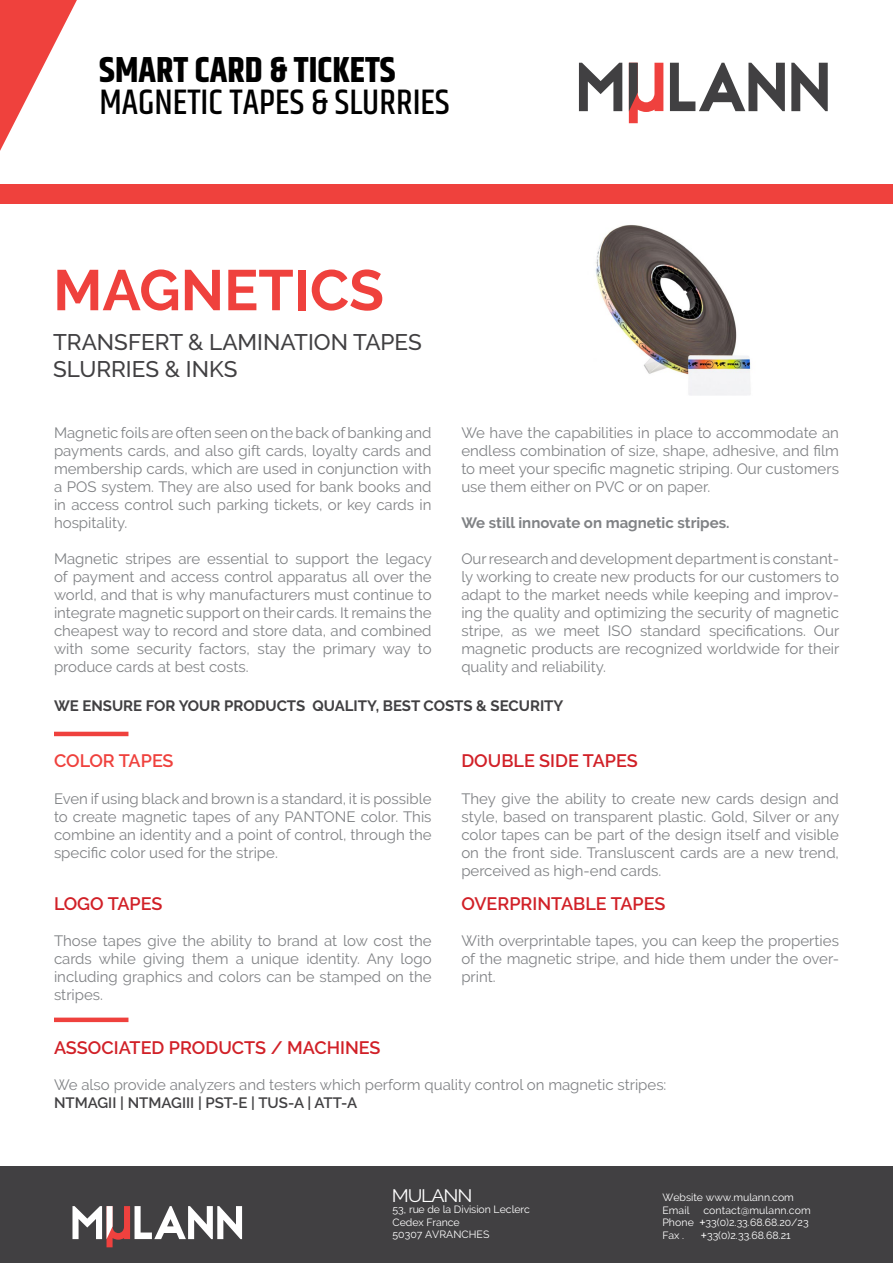
<style>
.page{position:relative;width:893px;height:1263px;background:#fff}
.page>*{position:absolute;margin:0;border:0;box-sizing:border-box;transform-origin:0 0}
.t1{font:700 57px "Raleway";color:#ef413d}
.t2{font:500 36px "Khand";color:#000}
.t3{font:700 36px "Khand";color:#000}
.t4{font:500 22.5px/27px "Raleway";color:#414042}
.t5{font:600 18px "Raleway";color:#d12027}
.t6{font:600 18px "Raleway";letter-spacing:-.005em;color:#ef413d}
.t7{font:18px "Raleway";letter-spacing:-.06em;color:#fff;scale:1.08 1}
.t8{font:15px/18px "Raleway";color:#808285;text-align:justify}
.t9{font:700 15px "Raleway";color:#414042}
.t10{font:600 15px "Raleway";color:#414042}
.t11{font:700 15px "Raleway";color:#808285}
.t12{font:10.5px/12.6px "Raleway";color:#fff}
.s1{font-family:"Arial"}
</style>
<div class="page">
<div style="left:0;top:1167px;width:893px;height:96px;background:#414042"></div>
<div style="left:0;top:184px;width:893px;height:19px;background:#ef413d"></div>
<svg style="left:0;top:0;width:77px;height:151px"></svg>
<svg style="left:579px;top:63px;width:43px;height:48px"></svg>
<svg style="left:670px;top:63px;width:115px;height:48px"></svg>
<svg style="left:791px;top:63px;width:37px;height:48px"></svg>
<svg style="left:629px;top:63px;width:34px;height:60px"></svg>
<svg style="left:72px;top:1206px;width:170px;height:41px"></svg>
<hr style="left:54px;top:732px;width:74px;height:4px;background:#ef413d">
<div style="left:54px;top:1017px;width:74px;height:5px;background:#ef413d"></div>
<img style="left:595px;top:225px;width:156px;height:170px">
<h2 class="t3" style="left:99px;top:44px;width:298px">SMART CARD &amp; TICKETS</h2>
<h2 class="t2" style="left:99px;top:80px;width:352px">MAGNETIC TAPES &amp; SLURRIES</h2>
<h1 class="t1" style="left:53px;top:258px;width:332px">MAGNETICS</h1>
<h3 class="t4" style="left:53px;top:329px;width:370px">TRANSFERT &amp; LAMINATION TAPES<br>SLURRIES &amp; INKS</h3>
<p class="t8" style="left:54px;top:424px;width:379px">Magnetic foils are often seen on the back of banking and payments cards, and also gift cards, loyalty cards and membership cards, which are used in conjunction with a POS system. They are also used for bank books and in access control such parking tickets, or key cards in hospitality.</p>
<p class="t8" style="left:54px;top:550px;width:379px">Magnetic stripes are essential to support the legacy of payment and access control apparatus all over the world, and that is why manufacturers must continue to integrate magnetic support on their cards. It remains the cheapest way to record and store data, and combined with some security factors, stay the primary way to produce cards at best costs.</p>
<p class="t8" style="left:461px;top:424px;width:379px">We have the capabilities in place to accommodate an endless combination of size, shape, adhesive, and film to meet your specific magnetic striping. Our customers use them either on PVC or on paper.</p>
<p class="t11" style="left:461px;top:514px;width:270px">We still innovate on magnetic stripes.</p>
<p class="t8" style="left:461px;top:550px;width:379px">Our research and development department is constant&shy;ly working to create new products for our customers to adapt to the market needs while keeping and improv&shy;ing the quality and optimizing the security of magnetic stripe, as we meet ISO standard specifications. Our magnetic products are recognized worldwide for their quality and reliability.</p>
<p class="t9" style="left:54px;top:697px;width:511px">WE ENSURE FOR YOUR PRODUCTS QUALITY, BEST COSTS &amp; SECURITY</p>
<p class="t6" style="left:54px;top:750px;width:121px">COLOR TAPES</p>
<p class="t5" style="left:461px;top:750px;width:178px">DOUBLE SIDE TAPES</p>
<p class="t8" style="left:54px;top:789px;width:379px">Even if using black and brown is a standard, it is possible to create magnetic tapes of any PANTONE color. This combine an identity and a point of control, through the specific color used for the stripe.</p>
<p class="t8" style="left:461px;top:789px;width:379px">They give the ability to create new cards design and style, based on transparent plastic. Gold, Silver or any color tapes can be part of the design itself and visible on the front side. Transluscent cards are a new trend, perceived as high-end cards.</p>
<p class="t5" style="left:54px;top:893px;width:110px">LOGO TAPES</p>
<p class="t5" style="left:461px;top:893px;width:206px">OVERPRINTABLE TAPES</p>
<p class="t8" style="left:54px;top:932px;width:379px">Those tapes give the ability to brand at low cost the cards while giving them a unique identity. Any logo including graphics and colors can be stamped on the stripes.</p>
<p class="t8" style="left:461px;top:932px;width:379px">With overprintable tapes, you can keep the properties of the magnetic stripe, and hide them under the over&shy;print.</p>
<p class="t5" style="left:54px;top:1037px;width:328px">ASSOCIATED PRODUCTS / MACHINES</p>
<p class="t8" style="left:54px;top:1076px;width:614px">We also provide analyzers and testers which perform quality control on magnetic stripes:</p>
<p class="t10" style="left:54px;top:1094px;width:305px">NTMAGII | NTMAGIII | PST-E | TUS-A | ATT-A</p>
<p class="t7" style="left:392px;top:1185px;width:76px">MULANN</p>
<p class="t12" style="left:393px;top:1203px;width:139px">53, rue de la Division Leclerc<br>Cedex France<br>50307 AVRANCHES</p>
<p class="t12" style="left:662px;top:1191px;width:133px">Website www.mulann.com<br>Email</p>
<p class="t12" style="left:662px;top:1204px;width:150px;text-indent:41px">contact@mulann.com<br>Phone <span class="s1">+</span>33(0)2.33.68.68.20/23<br>Fax .</p>
<p class="t12" style="left:701px;top:1229px;width:91px"><span class="s1">+</span>33(0)2.33.68.68.21</p>
</div>
